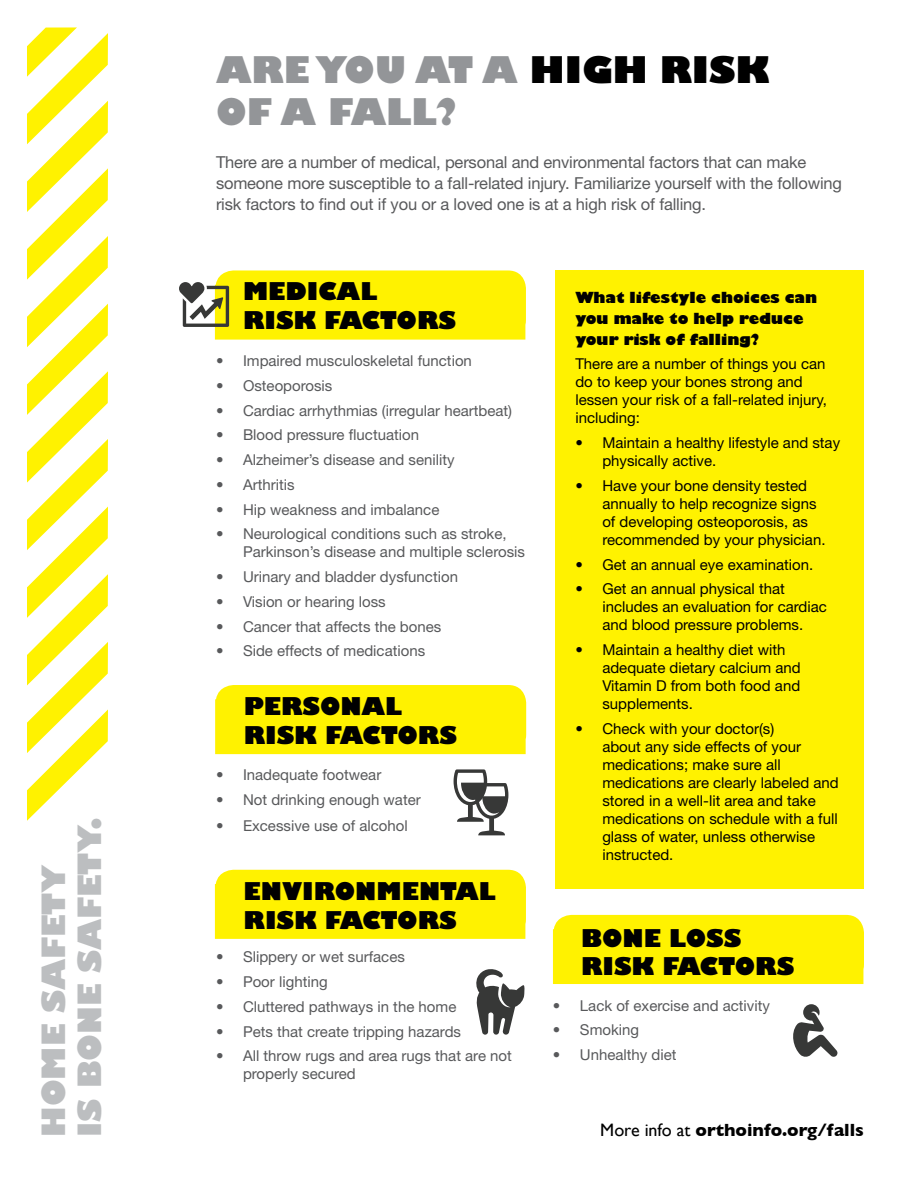
<style>
.page{position:relative;width:918px;height:1188px;background:#fff}
.page>*{position:absolute;margin:0;border:0;box-sizing:border-box;transform-origin:0 0}
.t1{font:800 36px "Gill Sans";color:#939598}
.t2{font:800 36px "Gill Sans";color:#000}
.t3{font:800 31.5px/36px "Gill Sans";color:#bcbec0}
.t4{font:800 24px/28.8px "Gill Sans";color:#000}
.t5{font:700 18px "Gill Sans";color:#000}
.t6{font:16.5px/21px "Helvetica Neue";letter-spacing:-.01em;color:#58595b}
.t7{font:15px/18px "Helvetica Neue";color:#000}
.t8{font:15px/18px "Helvetica Neue";color:#58595b}
.t9{font:800 15px/21px "Gill Sans";letter-spacing:-.005em;color:#000}
.s1{color:#000}
.s2{font-weight:400}
</style>
<div class="page">
<svg style="left:27px;top:27px;width:81px;height:794px"></svg>
<svg style="left:454px;top:769px;width:54px;height:66px"></svg>
<div style="left:215px;top:685px;width:311px;height:69px;background:#fff200"></div>
<div style="left:215px;top:870px;width:311px;height:69px;background:#fff200"></div>
<div style="left:555px;top:270px;width:309px;height:619px;background:#fff200"></div>
<svg style="left:179px;top:270px;width:347px;height:70px;background:#f6eb19"></svg>
<svg style="left:476px;top:969px;width:49px;height:66px"></svg>
<svg style="left:793px;top:1004px;width:45px;height:53px"></svg>
<div style="left:553px;top:915px;width:311px;height:69px;background:#fff200"></div>
<h2 class="t3" style="left:36px;top:1137px;width:322px;rotate:-90deg">HOME SAFETY<br>IS BONE SAFETY.</h2>
<h1 class="t1" style="left:216px;top:47px;width:398px">ARE YOU AT A <span class="s1">HIGH</span></h1>
<h1 class="t2" style="left:660px;top:47px;width:111px">RISK</h1>
<h1 class="t1" style="left:216px;top:89px;width:243px">OF A FALL?</h1>
<p class="t6" style="left:216px;top:151px;width:628px">There are a number of medical, personal and environmental factors that can make someone more susceptible to a fall-related injury. Familiarize yourself with the following risk factors to find out if you or a loved one is at a high risk of falling.</p>
<h3 class="t4" style="left:243px;top:277px;width:215px">MEDICAL<br>RISK FACTORS</h3>
<p class="t8" style="left:216px;top:352px;width:257px">• Impaired musculoskeletal function</p>
<p class="t8" style="left:216px;top:376px;width:118px">• Osteoporosis</p>
<p class="t8" style="left:216px;top:401px;width:298px">• Cardiac arrhythmias (irregular heartbeat)</p>
<p class="t8" style="left:216px;top:426px;width:205px">• Blood pressure fluctuation</p>
<p class="t8" style="left:216px;top:451px;width:240px">• Alzheimer’s disease and senility</p>
<p class="t8" style="left:216px;top:475px;width:80px">• Arthritis</p>
<p class="t8" style="left:216px;top:500px;width:225px">• Hip weakness and imbalance</p>
<p class="t8" style="left:243px;top:525px;width:283px;text-indent:-27px">• Neurological conditions such as stroke,<br>Parkinson’s disease and multiple sclerosis</p>
<p class="t8" style="left:216px;top:568px;width:244px">• Urinary and bladder dysfunction</p>
<p class="t8" style="left:216px;top:592px;width:171px">• Vision or hearing loss</p>
<p class="t8" style="left:216px;top:617px;width:227px">• Cancer that affects the bones</p>
<p class="t8" style="left:216px;top:642px;width:211px">• Side effects of medications</p>
<h3 class="t4" style="left:244px;top:692px;width:215px">PERSONAL<br>RISK FACTORS</h3>
<p class="t8" style="left:216px;top:766px;width:167px">• Inadequate footwear</p>
<p class="t8" style="left:216px;top:790px;width:206px">• Not drinking enough water</p>
<p class="t8" style="left:216px;top:817px;width:193px">• Excessive use of alcohol</p>
<h3 class="t4" style="left:244px;top:877px;width:254px">ENVIRONMENTAL<br>RISK FACTORS</h3>
<p class="t8" style="left:216px;top:948px;width:190px">• Slippery or wet surfaces</p>
<p class="t8" style="left:216px;top:973px;width:113px">• Poor lighting</p>
<p class="t8" style="left:216px;top:997px;width:242px">• Cluttered pathways in the home</p>
<p class="t8" style="left:216px;top:1022px;width:247px">• Pets that create tripping hazards</p>
<p class="t8" style="left:243px;top:1047px;width:270px;text-indent:-27px">• All throw rugs and area rugs that are not properly secured</p>
<p class="t9" style="left:575px;top:287px;width:243px">WHAT LIFESTYLE CHOICES CAN<br>YOU MAKE TO HELP REDUCE<br>YOUR RISK OF FALLING?</p>
<p class="t7" style="left:575px;top:355px;width:253px">There are a number of things you can do to keep your bones strong and lessen your risk of a fall-related injury, including:</p>
<p class="t7" style="left:602px;top:434px;width:239px;text-indent:-27px">• Maintain a healthy lifestyle and stay physically active.</p>
<p class="t7" style="left:602px;top:476px;width:225px;text-indent:-27px">• Have your bone density tested annually to help recognize signs of developing osteoporosis, as recommended by your physician.</p>
<p class="t7" style="left:575px;top:555px;width:239px">• Get an annual eye examination.</p>
<p class="t7" style="left:602px;top:580px;width:226px;text-indent:-27px">• Get an annual physical that includes an evaluation for cardiac and blood pressure problems.</p>
<p class="t7" style="left:602px;top:641px;width:200px;text-indent:-27px">• Maintain a healthy diet with adequate dietary calcium and<br>Vitamin D from both food and supplements.</p>
<p class="t7" style="left:602px;top:719px;width:238px;text-indent:-27px">• Check with your doctor(s)<br>about any side effects of your medications; make sure all medications are clearly labeled and stored in a well-lit area and take medications on schedule with a full glass of water, unless otherwise instructed.</p>
<h3 class="t4" style="left:581px;top:923px;width:215px">BONE LOSS<br>RISK FACTORS</h3>
<p class="t8" style="left:553px;top:996px;width:219px">• Lack of exercise and activity</p>
<p class="t8" style="left:553px;top:1021px;width:88px">• Smoking</p>
<p class="t8" style="left:553px;top:1045px;width:125px">• Unhealthy diet</p>
<p class="t5" style="left:600px;top:1119px;width:265px"><span class="s2">More info at</span> orthoinfo.org/falls</p>
</div>
